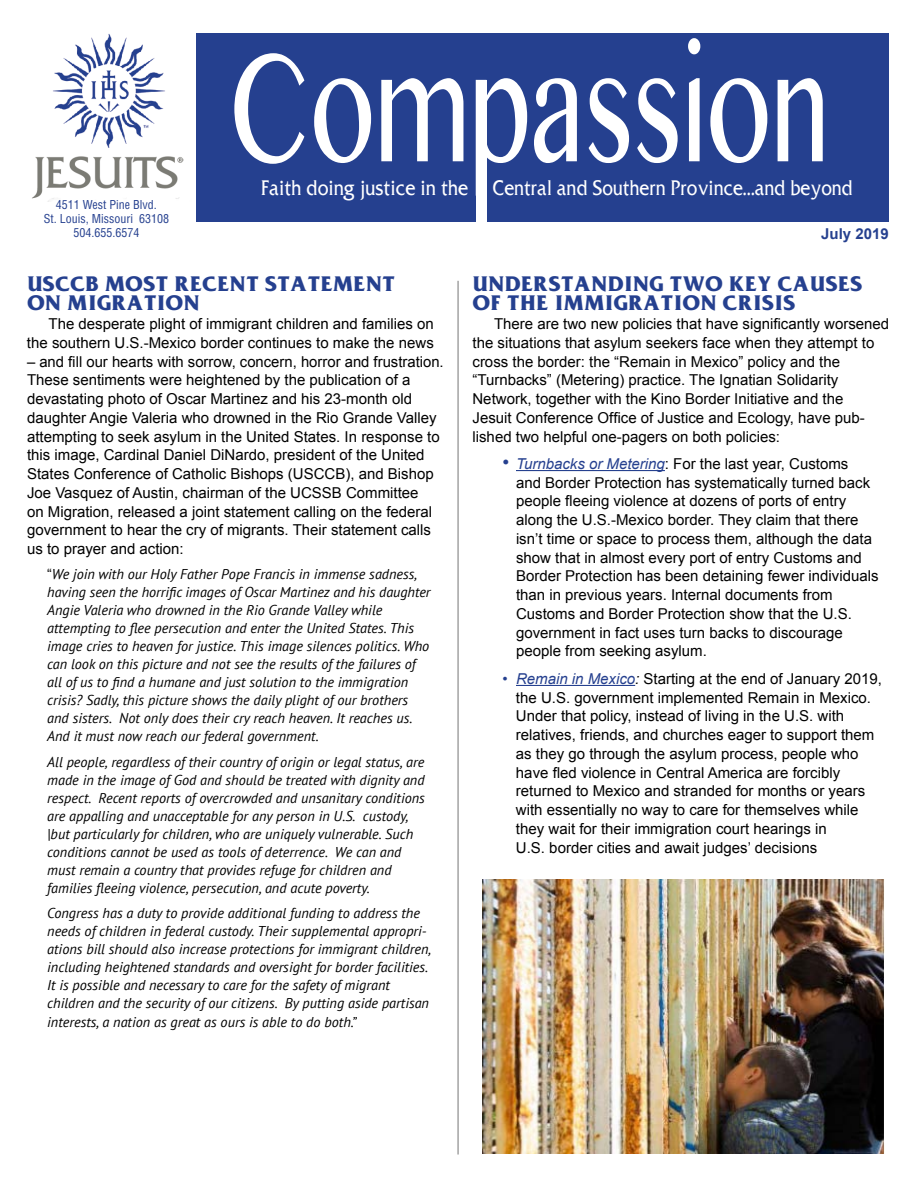
<style>
.page{position:relative;width:918px;height:1188px;background:#fff}
.page>*{position:absolute;margin:0;border:0;box-sizing:border-box;transform-origin:0 0}
.t1{font:136.5px "Bangla MN";color:#fff;scale:.66 1}
.t2{font:700 19.5px/19.5px "Friz Quadrata";color:#25408f}
.t3{font:19.5px "Friz Quadrata Font";color:#fff;scale:.85 1}
.t4{font:15px/18.8px "Arial";color:#000}
.t5{font:700 15px "Arial";color:#25408f}
.t6{font:italic 14.25px/18px "PT Sans";color:#000}
.t7{font:condensed 12px/14.4px "Helvetica";color:#25408f;text-align:center}
.s1{font-family:"Arial";font-style:normal}
.s2{font-style:italic;font-size:19.5px;color:#25408f}
.s3{font-style:italic;color:#25408f}
.s4{font-style:italic}
</style>
<div class="page">
<div style="left:196px;top:33px;width:693px;height:189px;background:#25408f"></div>
<div style="left:476px;top:80px;width:10px;height:144px;background:#fff"></div>
<img style="left:32px;top:156px;width:152px;height:46px">
<img style="left:53px;top:34px;width:112px;height:114px">
<hr style="left:458px;top:281px;width:1px;height:874px;background:#000">
<hr style="left:516px;top:470px;width:149px;height:1px;background:#25408f">
<hr style="left:516px;top:685px;width:119px;height:1px;background:#25408f">
<img style="left:483px;top:879px;width:402px;height:274px">
<p class="t7" style="left:44px;top:197px;width:127px">4511 West Pine Blvd.<br>St. Louis, Missouri 63108<br>504.655.6574</p>
<h1 class="t1" style="left:229px;top:6px;width:911px">Compassion</h1>
<h2 class="t3" style="left:261px;top:176px;width:698px">Faith doing justice in the Central and Southern Province…and beyond</h2>
<p class="t5" style="left:821px;top:224px;width:69px">July 2019</p>
<h2 class="t2" style="left:27px;top:273px;width:370px">USCCB MOST RECENT STATEMENT<br>ON MIGRATION</h2>
<p class="t4" style="left:27px;top:315px;width:408px;text-align:right">The desperate plight of immigrant children and families on the southern U.S.-Mexico border continues to make the news</p>
<p class="t4" style="left:27px;top:352px;width:418px">– and fill our hearts with sorrow, concern, horror and frustration.<br>These sentiments were heightened by the publication of a devastating photo of Oscar Martinez and his 23-month old daughter Angie Valeria who drowned in the Rio Grande Valley attempting to seek asylum in the United States. In response to this image, Cardinal Daniel DiNardo, president of the United States Conference of Catholic Bishops (USCCB), and Bishop Joe Vasquez of Austin, chairman of the UCSSB Committee<br>on Migration, released a joint statement calling on the federal government to hear the cry of migrants. Their statement calls us to prayer and action:</p>
<p class="t6" style="left:47px;top:565px;width:385px"><span class="s1">“</span>We join with our Holy Father Pope Francis in immense sadness, having seen the horrific images of Oscar Martinez and his daughter Angie Valeria who drowned in the Rio Grande Valley while attempting to flee persecution and enter the United States. This image cries to heaven for justice. This image silences politics. Who can look on this picture and not see the results of the failures of all of us to find a humane and just solution to the immigration crisis? Sadly, this picture shows the daily plight of our brothers and sisters. Not only does their cry reach heaven. It reaches us.<br>And it must now reach our federal government.</p>
<p class="t6" style="left:47px;top:752px;width:379px">All people, regardless of their country of origin or legal status, are made in the image of God and should be treated with dignity and respect. Recent reports of overcrowded and unsanitary conditions are appalling and unacceptable for any person in U.S. custody, |but particularly for children, who are uniquely vulnerable. Such conditions cannot be used as tools of deterrence. We can and must remain a country that provides refuge for children and families fleeing violence, persecution, and acute poverty.</p>
<p class="t6" style="left:47px;top:904px;width:385px">Congress has a duty to provide additional funding to address the needs of children in federal custody. Their supplemental appropri&shy;ations bill should also increase protections for immigrant children, including heightened standards and oversight for border facilities.<br>It is possible and necessary to care for the safety of migrant children and the security of our citizens. By putting aside partisan interests, a nation as great as ours is able to do both.”</p>
<h2 class="t2" style="left:472px;top:273px;width:392px">UNDERSTANDING TWO KEY CAUSES<br>OF THE IMMIGRATION CRISIS</h2>
<p class="t4" style="left:472px;top:315px;width:418px;text-indent:22px">There are two new policies that have significantly worsened the situations that asylum seekers face when they attempt to cross the border: the “Remain in Mexico” policy and the “Turnbacks” (Metering) practice. The Ignatian Solidarity Network, together with the Kino Border Initiative and the<br>Jesuit Conference Office of Justice and Ecology, have pub&shy;lished two helpful one-pagers on both policies:</p>
<p class="t4" style="left:516px;top:454px;width:364px;text-indent:-14px"><span class="s2">•</span> <span class="s3">Turnbacks or Metering</span>: For the last year, Customs<br>and Border Protection has systematically turned back people fleeing violence at dozens of ports of entry along the U.S.-Mexico border. They claim that there isn’t time or space to process them, although the data show that in almost every port of entry Customs and Border Protection has been detaining fewer individuals than in previous years. Internal documents from Customs and Border Protection show that the U.S. government in fact uses turn backs to discourage people from seeking asylum.</p>
<p class="t4" style="left:516px;top:669px;width:368px;text-indent:-13px"><span class="s3">• Remain in Mexico</span><span class="s4">:</span> Starting at the end of January 2019, the U.S. government implemented Remain in Mexico.<br>Under that policy, instead of living in the U.S. with relatives, friends, and churches eager to support them as they go through the asylum process, people who have fled violence in Central America are forcibly returned to Mexico and stranded for months or years with essentially no way to care for themselves while they wait for their immigration court hearings in<br>U.S. border cities and await judges’ decisions</p>
</div>
